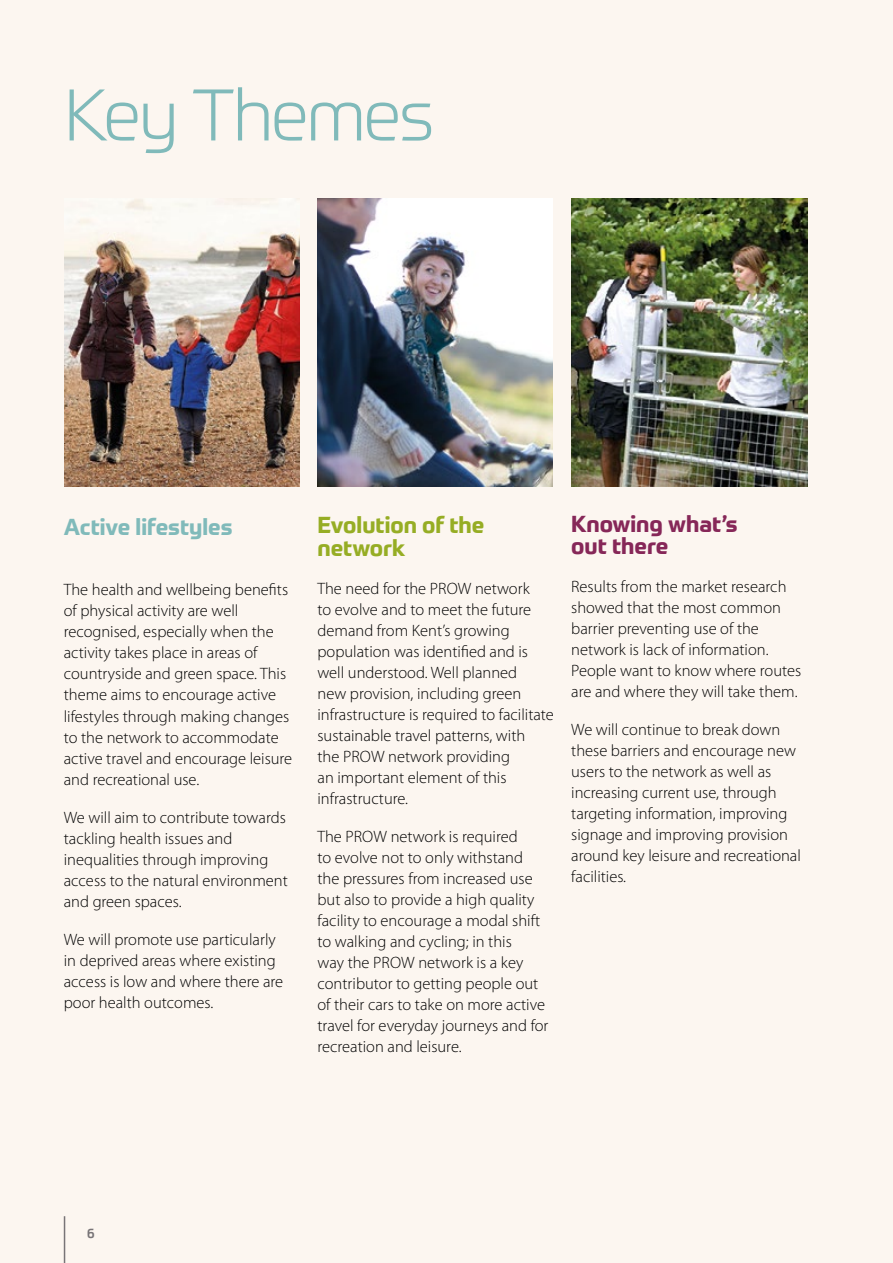
<style>
.page{position:relative;width:893px;height:1263px;background:#fcf6f0}
.page>*{position:absolute;margin:0;border:0;box-sizing:border-box;transform-origin:0 0}
.t1{font:300 71.55px "Prometo";letter-spacing:-.04em;color:#80baba}
.t2{font:700 22.5px/22.5px "Prometo";color:#96ad24}
.t3{font:700 22.5px/22.5px "Prometo";color:#862758}
.t4{font:700 22.5px "Prometo";color:#80baba}
.t5{font:300 16.5px/21px "Myriad Pro";color:#000}
.t6{font:500 13.5px "Prometo";color:#787477}
</style>
<div class="page">
<hr style="left:64px;top:1216px;width:1px;height:47px;background:#787477">
<img style="left:65px;top:200px;width:235px;height:286px">
<img style="left:317px;top:198px;width:236px;height:288px">
<img style="left:572px;top:198px;width:235px;height:288px">
<h1 class="t1" style="left:64px;top:72px;width:372px">Key Themes</h1>
<h2 class="t4" style="left:64px;top:513px;width:170px">Active lifestyles</h2>
<p class="t5" style="left:64px;top:579px;width:230px">The health and wellbeing benefits of physical activity are well recognised, especially when the activity takes place in areas of countryside and green space. This theme aims to encourage active lifestyles through making changes to the network to accommodate active travel and encourage leisure and recreational use.</p>
<p class="t5" style="left:64px;top:806px;width:226px">We will aim to contribute towards tackling health issues and inequalities through improving access to the natural environment and green spaces.</p>
<p class="t5" style="left:64px;top:928px;width:221px">We will promote use particularly in deprived areas where existing access is low and where there are poor health outcomes.</p>
<h2 class="t2" style="left:317px;top:514px;width:168px">Evolution of the network</h2>
<p class="t5" style="left:317px;top:578px;width:238px">The need for the PROW network<br>to evolve and to meet the future demand from Kent’s growing population was identified and is well understood. Well planned<br>new provision, including green infrastructure is required to facilitate sustainable travel patterns, with<br>the PROW network providing<br>an important element of this infrastructure.</p>
<p class="t5" style="left:317px;top:826px;width:232px">The PROW network is required<br>to evolve not to only withstand the pressures from increased use but also to provide a high quality facility to encourage a modal shift to walking and cycling; in this<br>way the PROW network is a key contributor to getting people out of their cars to take on more active travel for everyday journeys and for recreation and leisure.</p>
<h2 class="t3" style="left:571px;top:512px;width:168px">Knowing what’s out there</h2>
<p class="t5" style="left:571px;top:576px;width:232px">Results from the market research showed that the most common barrier preventing use of the network is lack of information.<br>People want to know where routes are and where they will take them.</p>
<p class="t5" style="left:571px;top:719px;width:231px">We will continue to break down these barriers and encourage new users to the network as well as increasing current use, through targeting information, improving signage and improving provision around key leisure and recreational facilities.</p>
<p class="t6" style="left:87px;top:1225px;width:9px">6</p>
</div>
